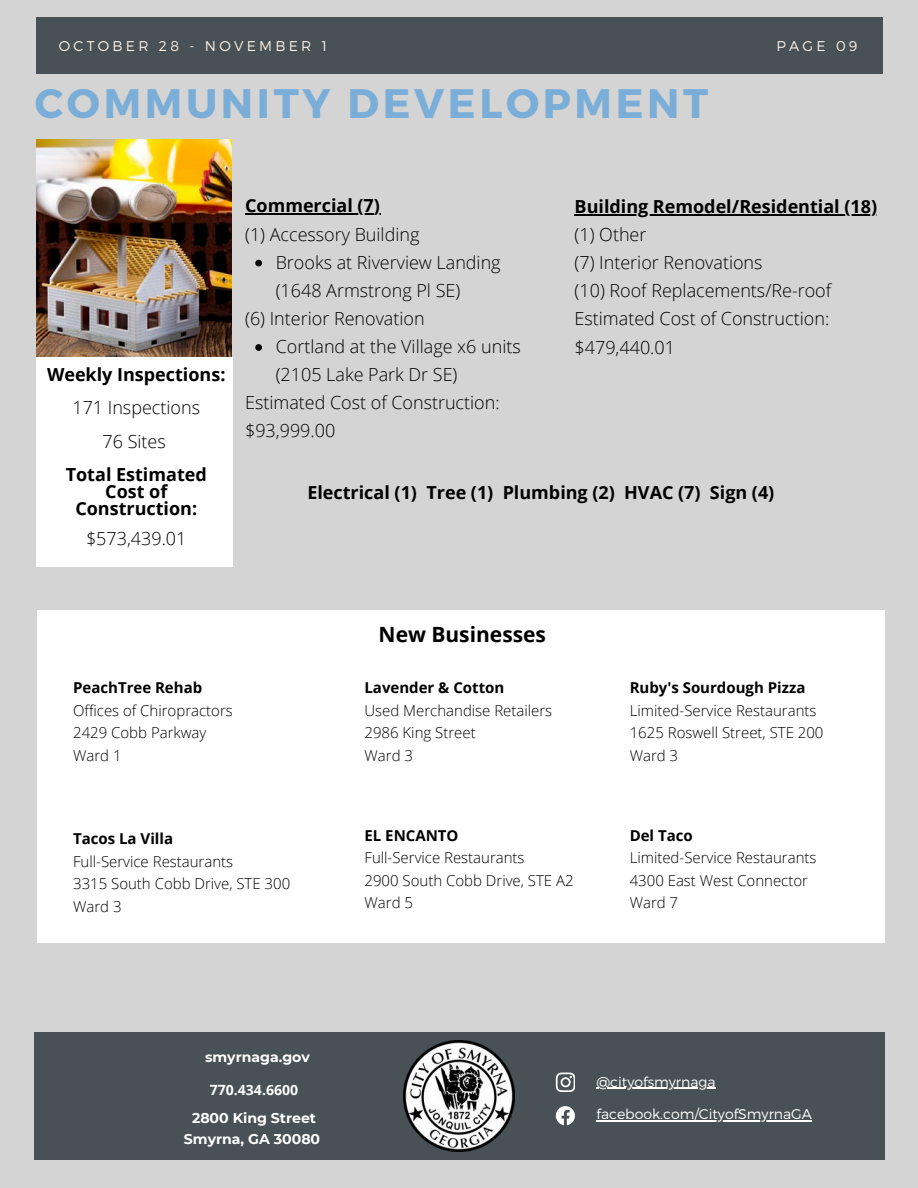
<style>
.page{position:relative;width:918px;height:1188px;background:#d4d4d4}
.page>*{position:absolute;margin:0;border:0;box-sizing:border-box;transform-origin:0 0}
.t1{font:700 41.1px "Montserrat";letter-spacing:.09em;color:#7aaed8}
.t2{font:700 21px "Open Sans";color:#000}
.t3{font:300 18px/28.2px "Open Sans";color:#000}
.t4{font:700 18px/16.8px "Open Sans";color:#000;text-align:center}
.t5{font:300 15px "Open Sans";color:#000}
.t6{font:700 15px "Open Sans";color:#000}
.t7{font:300 14.1px "Montserrat";color:#fff}
.t8{font:700 14.1px/20.2px "Montserrat";color:#fff;text-align:center}
.t9{font:300 14.1px "Montserrat";letter-spacing:.23em;color:#fcf2e6}
.t10{font:700 14.1px "Open Sans";color:#fff}
</style>
<div class="page">
<div style="left:36px;top:17px;width:847px;height:56px;background:#485155"></div>
<div style="left:35px;top:1033px;width:850px;height:127px;background:#485155"></div>
<img style="left:404px;top:1040px;width:111px;height:112px">
<svg style="left:556px;top:1073px;width:19px;height:19px"></svg>
<svg style="left:556px;top:1106px;width:19px;height:19px"></svg>
<hr style="left:596px;top:1120px;width:216px;height:2px;background:#fff">
<hr style="left:596px;top:1088px;width:120px;height:1px;background:#fff">
<img style="left:36px;top:139px;width:196px;height:217px">
<div style="left:36px;top:357px;width:196px;height:209px;background:#fff"></div>
<hr style="left:245px;top:214px;width:129px;height:1px;background:#000">
<svg style="left:255px;top:260px;width:7px;height:6px"></svg>
<svg style="left:255px;top:344px;width:7px;height:7px"></svg>
<hr style="left:575px;top:214px;width:164px;height:1px;background:#000">
<hr style="left:739px;top:214px;width:106px;height:1px;background:#000">
<hr style="left:845px;top:214px;width:32px;height:1px;background:#000">
<div style="left:38px;top:610px;width:847px;height:332px;background:#fff"></div>
<h5 class="t9" style="left:59px;top:36px;width:270px">OCTOBER 28 - NOVEMBER 1</h5>
<h5 class="t9" style="left:777px;top:36px;width:82px">PAGE 09</h5>
<p class="t1" style="left:35px;top:77px;width:675px">COMMUNITY DEVELOPMENT</p>
<p class="t4" style="left:47px;top:366px;width:180px">Weekly Inspections:</p>
<h4 class="t3" style="left:72px;top:393px;width:129px">171 Inspections</h4>
<p class="t3" style="left:103px;top:427px;width:65px">76 Sites</p>
<h4 class="t4" style="left:66px;top:466px;width:143px">Total Estimated<br>Cost of<br>Construction:</h4>
<h4 class="t3" style="left:86px;top:524px;width:102px">$573,439.01</h4>
<h3 class="t4" style="left:245px;top:197px;width:136px">Commercial (7)</h3>
<h2 class="t3" style="left:276px;top:220px;width:226px;text-indent:-31px">(1) Accessory Building<br>Brooks at Riverview Landing</h2>
<p class="t3" style="left:245px;top:276px;width:217px;text-indent:31px">(1648 Armstrong Pl SE) (6) Interior Renovation</p>
<p class="t3" style="left:276px;top:332px;width:247px">Cortland at the Village x6 units (2105 Lake Park Dr SE)</p>
<p class="t3" style="left:245px;top:388px;width:256px">Estimated Cost of Construction: $93,999.00</p>
<p class="t4" style="left:575px;top:198px;width:304px">Building Remodel/Residential (18)</p>
<p class="t3" style="left:575px;top:220px;width:258px">(1) Other<br>(7) Interior Renovations<br>(10) Roof Replacements/Re-roof<br>Estimated Cost of Construction: $479,440.01</p>
<h4 class="t4" style="left:307px;top:483px;width:469px">Electrical (1) Tree (1) Plumbing (2) HVAC (7) Sign (4)</h4>
<p class="t6" style="left:73px;top:677px;width:131px">PeachTree Rehab</p>
<p class="t5" style="left:73px;top:700px;width:161px">Offices of Chiropractors</p>
<p class="t5" style="left:73px;top:722px;width:135px">2429 Cobb Parkway</p>
<p class="t5" style="left:73px;top:745px;width:50px">Ward 1</p>
<p class="t2" style="left:379px;top:620px;width:169px">New Businesses</p>
<p class="t6" style="left:365px;top:677px;width:141px">Lavender &amp; Cotton</p>
<p class="t5" style="left:365px;top:700px;width:189px">Used Merchandise Retailers</p>
<p class="t5" style="left:365px;top:722px;width:113px">2986 King Street</p>
<p class="t5" style="left:365px;top:745px;width:50px">Ward 3</p>
<p class="t6" style="left:630px;top:677px;width:177px">Ruby's Sourdough Pizza</p>
<h6 class="t5" style="left:630px;top:700px;width:188px">Limited-Service Restaurants</h6>
<h6 class="t5" style="left:630px;top:722px;width:195px">1625 Roswell Street, STE 200</h6>
<h6 class="t5" style="left:630px;top:745px;width:50px">Ward 3</h6>
<p class="t6" style="left:73px;top:828px;width:101px">Tacos La Villa</p>
<p class="t5" style="left:73px;top:851px;width:162px">Full-Service Restaurants</p>
<p class="t5" style="left:73px;top:873px;width:219px">3315 South Cobb Drive, STE 300</p>
<p class="t5" style="left:73px;top:896px;width:50px">Ward 3</p>
<p class="t6" style="left:365px;top:825px;width:95px">EL ENCANTO</p>
<p class="t5" style="left:365px;top:847px;width:162px">Full-Service Restaurants</p>
<p class="t5" style="left:365px;top:870px;width:211px">2900 South Cobb Drive, STE A2</p>
<p class="t5" style="left:365px;top:892px;width:50px">Ward 5</p>
<p class="t6" style="left:630px;top:825px;width:65px">Del Taco</p>
<p class="t5" style="left:630px;top:847px;width:188px">Limited-Service Restaurants</p>
<p class="t5" style="left:630px;top:870px;width:180px">4300 East West Connector</p>
<p class="t5" style="left:630px;top:892px;width:50px">Ward 7</p>
<p class="t8" style="left:205px;top:1047px;width:106px">smyrnaga.gov</p>
<h4 class="t10" style="left:210px;top:1080px;width:90px">770.434.6600</h4>
<h3 class="t8" style="left:184px;top:1108px;width:138px">2800 King Street<br>Smyrna, GA 30080</h3>
<h3 class="t7" style="left:596px;top:1072px;width:121px">@cityofsmyrnaga</h3>
<h4 class="t7" style="left:596px;top:1105px;width:217px">facebook.com/CityofSmyrnaGA</h4>
</div>
